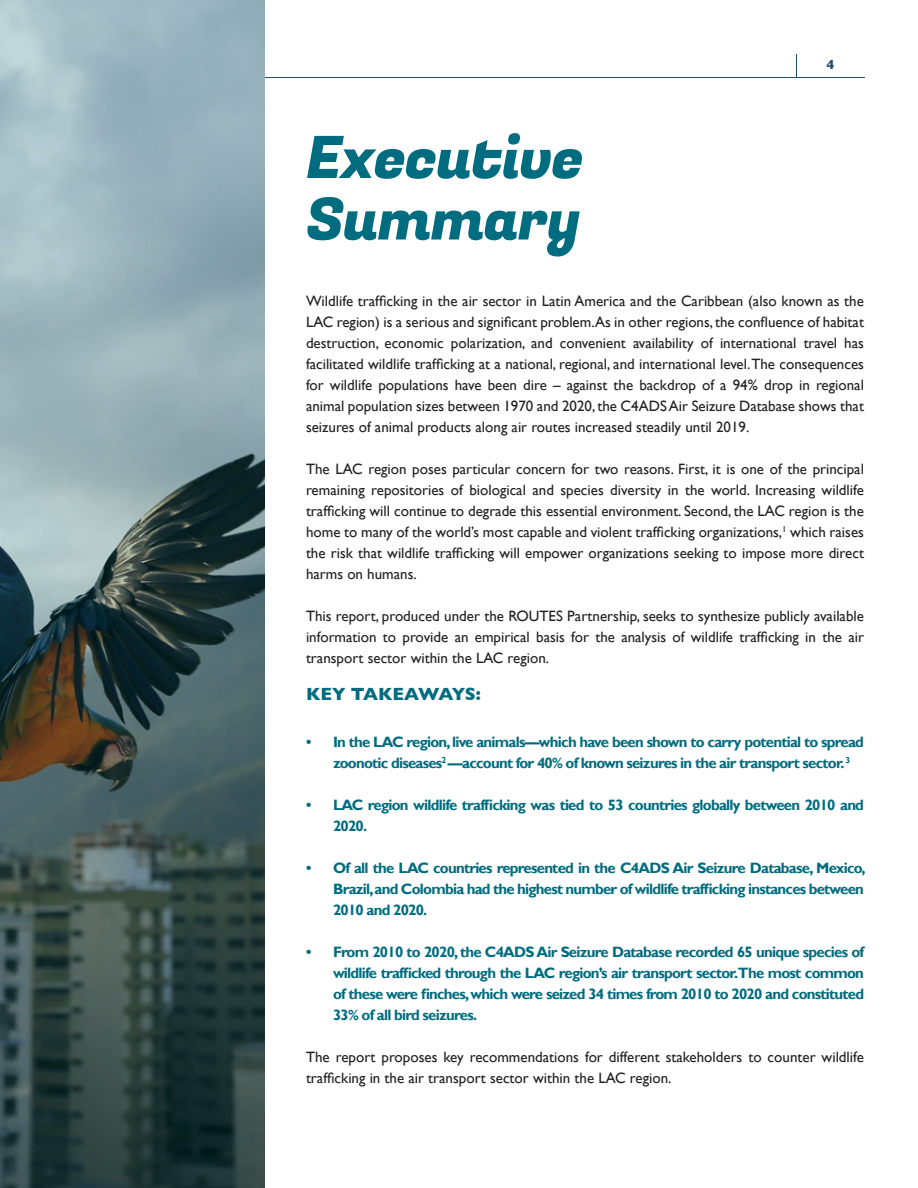
<style>
.page{position:relative;width:918px;height:1188px;background:#fff}
.page>*{position:absolute;margin:0;border:0;box-sizing:border-box;transform-origin:0 0}
.Heading{font:58.5px/61.5px "Fugaz One";letter-spacing:-.02em;color:#006c7f}
.Case_Study_Title{font:700 18px "Gill Sans";letter-spacing:-.015em;color:#006c7f}
.Body{font:15px/21px "Gill Sans";color:#231f20;text-align:justify}
.t1{font:700 15px/21px "Gill Sans";letter-spacing:-.05em;color:#006c7f}
.t2{font:700 13.5px "Gill Sans";color:#234a68}
</style>
<div class="page">
<hr style="left:54px;top:77px;width:811px;height:1px;background:#234a68">
<svg style="left:796px;top:54px;width:1px;height:23px"></svg>
<img style="left:0;top:0;width:265px;height:1188px">
<p class="t2" style="left:827px;top:54px;width:10px">4</p>
<p class="Heading" style="left:306px;top:129px;width:279px">Executive<br>Summary</p>
<p class="Body" style="left:306px;top:291px;width:560px">Wildlife trafficking in the air sector in Latin America and the Caribbean (also known as the LAC region) is a serious and significant problem.As in other regions, the confluence of habitat destruction, economic polarization, and convenient availability of international travel has facilitated wildlife trafficking at a national, regional, and international level. The consequences for wildlife populations have been dire – against the backdrop of a 94% drop in regional animal population sizes between 1970 and 2020, the C4ADS Air Seizure Database shows that seizures of animal products along air routes increased steadily until 2019.</p>
<p class="Body" style="left:306px;top:459px;width:560px">The LAC region poses particular concern for two reasons. First, it is one of the principal remaining repositories of biological and species diversity in the world. Increasing wildlife trafficking will continue to degrade this essential environment. Second, the LAC region is the home to many of the world’s most capable and violent trafficking organizations,<sup>1</sup> which raises the risk that wildlife trafficking will empower organizations seeking to impose more direct harms on humans.</p>
<p class="Body" style="left:306px;top:606px;width:560px">This report, produced under the ROUTES Partnership, seeks to synthesize publicly available information to provide an empirical basis for the analysis of wildlife trafficking in the air transport sector within the LAC region.</p>
<p class="Case_Study_Title" style="left:306px;top:679px;width:176px">KEY TAKEAWAYS:</p>
<p class="t1" style="left:333px;top:732px;width:533px;text-indent:-27px">• In the LAC region, live animals—which have been shown to carry potential to spread zoonotic diseases<sup>2</sup> —account for 40% of known seizures in the air transport sector. <sup>3</sup></p>
<p class="t1" style="left:333px;top:795px;width:533px;text-indent:-27px">• LAC region wildlife trafficking was tied to 53 countries globally between 2010 and<br>2020.</p>
<p class="t1" style="left:333px;top:858px;width:534px;text-align:justify;text-indent:-27px">• Of all the LAC countries represented in the C4ADS Air Seizure Database, Mexico, Brazil, and Colombia had the highest number of wildlife trafficking instances between 2010 and 2020.</p>
<p class="t1" style="left:333px;top:942px;width:533px;text-align:justify;text-indent:-27px">• From 2010 to 2020, the C4ADS Air Seizure Database recorded 65 unique species of wildlife trafficked through the LAC region’s air transport sector.The most common of these were finches, which were seized 34 times from 2010 to 2020 and constituted 33% of all bird seizures.</p>
<p class="Body" style="left:306px;top:1047px;width:560px">The report proposes key recommendations for different stakeholders to counter wildlife trafficking in the air transport sector within the LAC region.</p>
</div>
